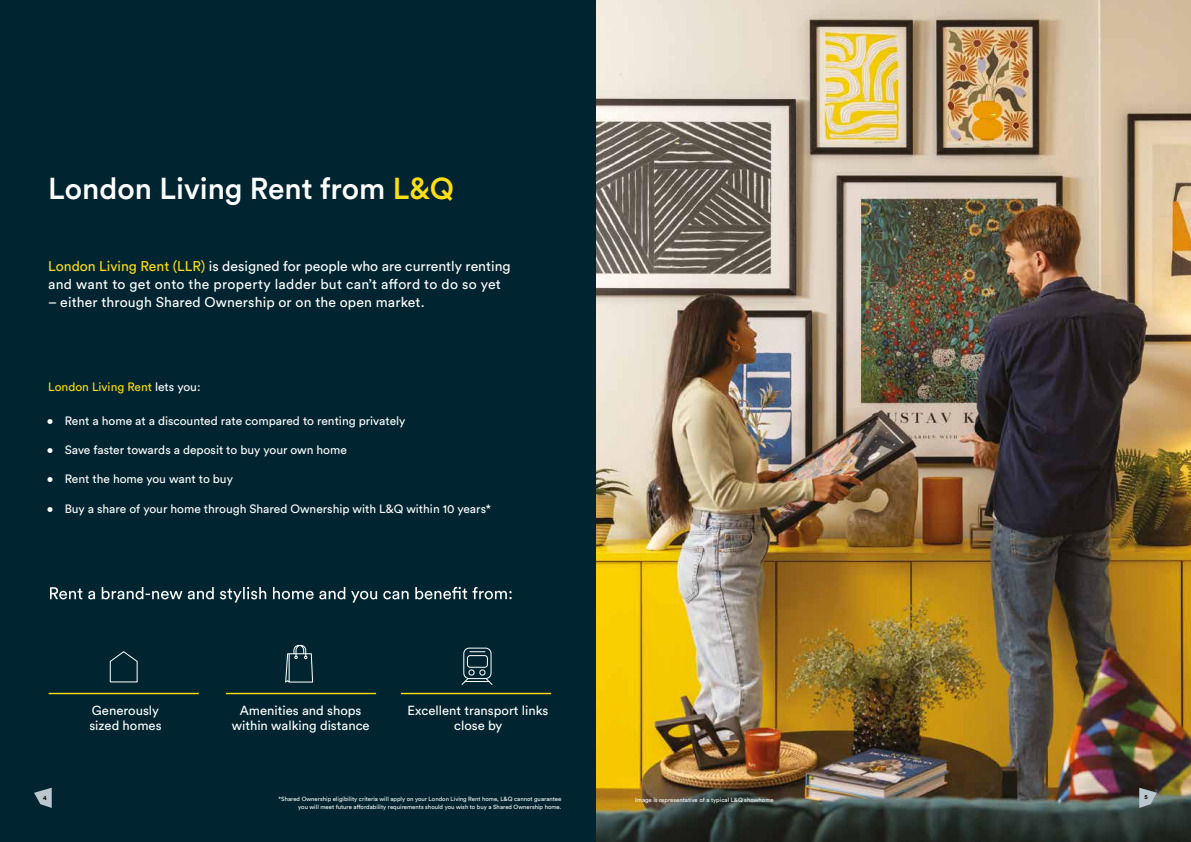
<style>
.page{position:relative;width:1191px;height:842px;background:#fff}
.page>*{position:absolute;margin:0;border:0;box-sizing:border-box;transform-origin:0 0}
.t1{font:500 30px "Circular Std";color:#fff}
.t2{font:14px/18px "Circular Std";letter-spacing:.01em;color:#fff}
.t3{font:13px/14.9px "Circular Std";color:#fff;text-align:center}
.t4{font:12px "Circular Std";color:#fff}
.t5{font:12px "Circular Std";color:#ffde14}
.t6{font:6px/8px "Circular Std";color:#fff;text-align:right}
.t7{font:700 6px "Circular Std";color:#000}
.s1{color:#ffde14}
.s2{color:#fff}
</style>
<div class="page">
<img style="left:595px;top:0;width:596px;height:842px">
<div style="left:0;top:0;width:595px;height:842px;background:#002531"></div>
<svg style="left:50px;top:587px;width:461px;height:16px"></svg>
<hr style="left:49px;top:693px;width:150px;height:1px;background:#ffde14">
<hr style="left:226px;top:693px;width:150px;height:1px;background:#ffde14">
<hr style="left:401px;top:693px;width:150px;height:1px;background:#ffde14">
<svg style="left:109px;top:651px;width:29px;height:32px"></svg>
<svg style="left:461px;top:647px;width:32px;height:38px"></svg>
<svg style="left:285px;top:645px;width:28px;height:38px"></svg>
<svg style="left:1139px;top:788px;width:18px;height:20px"></svg>
<svg style="left:34px;top:788px;width:18px;height:20px"></svg>
<h1 class="t1" style="left:48px;top:170px;width:407px">London Living Rent from <span class="s1">L&amp;Q</span></h1>
<h2 class="t2" style="left:48px;top:257px;width:464px"><span class="s1">London Living Rent (LLR)</span> is designed for people who are currently renting and want to get onto the property ladder but can’t afford to do so yet</h2>
<h2 class="t2" style="left:48px;top:293px;width:378px">– either through Shared Ownership or on the open market.</h2>
<h3 class="t5" style="left:48px;top:380px;width:154px">London Living Rent <span class="s2">lets you:</span></h3>
<h3 class="t4" style="left:47px;top:413px;width:360px">• Rent a home at a discounted rate compared to renting privately</h3>
<h3 class="t4" style="left:47px;top:443px;width:302px">• Save faster towards a deposit to buy your own home</h3>
<h3 class="t4" style="left:47px;top:472px;width:188px">• Rent the home you want to buy</h3>
<h3 class="t4" style="left:47px;top:501px;width:446px">• Buy a share of your home through Shared Ownership with L&amp;Q within 10 years*</h3>
<h3 class="t3" style="left:89px;top:702px;width:74px;text-align:left">Generously sized homes</h3>
<h3 class="t3" style="left:232px;top:702px;width:139px">Amenities and shops within walking distance</h3>
<h3 class="t3" style="left:407px;top:702px;width:142px">Excellent transport links close by</h3>
<p class="t7" style="left:43px;top:793px;width:5px">4</p>
<p class="t7" style="left:1144px;top:793px;width:5px">5</p>
<p class="t6" style="left:278px;top:794px;width:284px">*Shared Ownership eligibility criteria will apply on your London Living Rent home, L&amp;Q cannot guarantee you will meet future affordability requirements should you wish to buy a Shared Ownership home.</p>
<p class="t6" style="left:635px;top:796px;width:140px">Image is representative of a typical L&amp;Q showhome</p>
</div>
